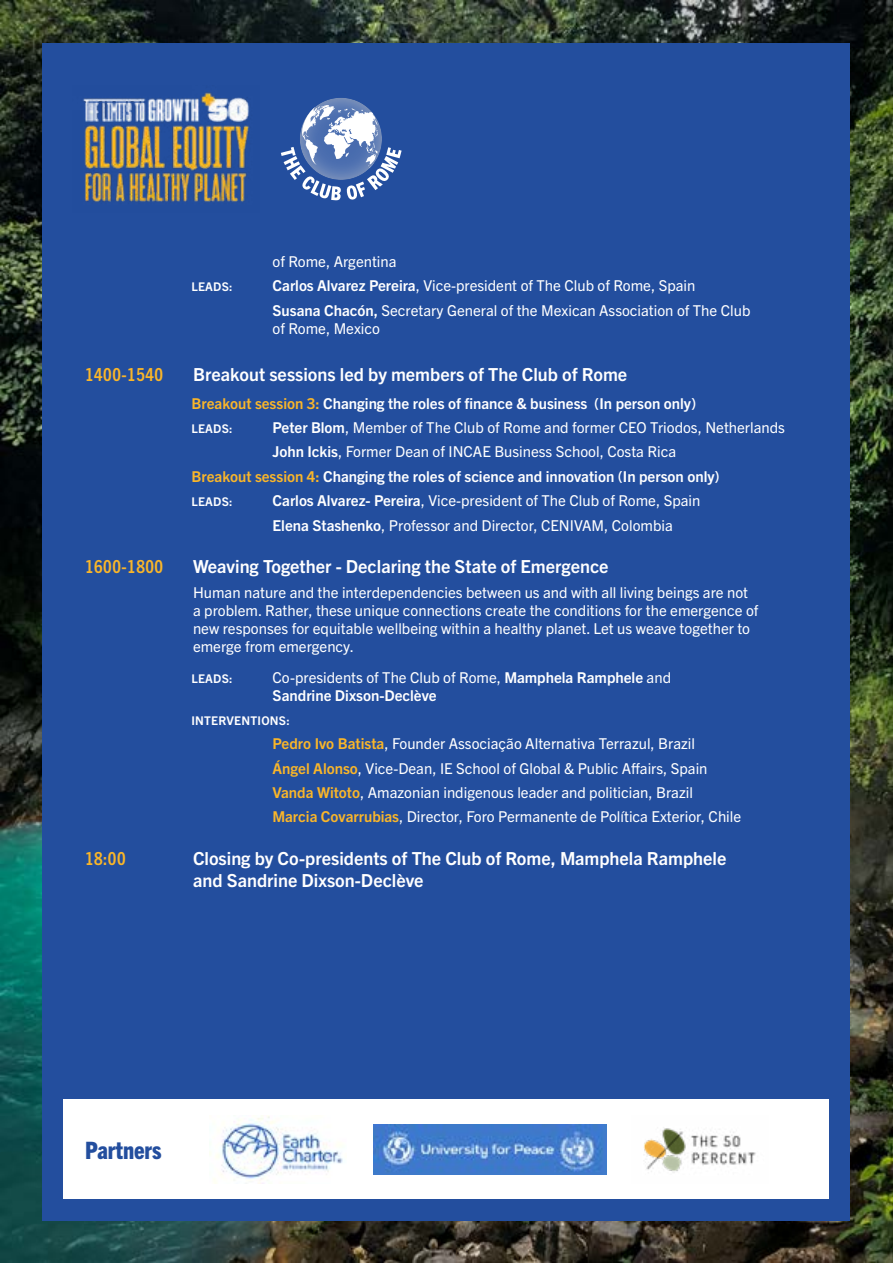
<style>
.page{position:relative;width:893px;height:1263px;background:#fff}
.page>*{position:absolute;margin:0;border:0;box-sizing:border-box;transform-origin:0 0}
.t1{font:800 condensed 24px "Trade Gothic Next LT Pro";letter-spacing:-.005em;color:#234e9e}
.t2{font:700 18px/21.6px "Trade Gothic Next LT Pro";color:#fff}
.t3{font:700 condensed 18px "Trade Gothic Next LT Pro";letter-spacing:.03em;color:#fab629}
.t4{font:15px/24.3px "Trade Gothic Next LT Pro";color:#fff}
.t5{font:700 15px/18px "Trade Gothic Next LT Pro";color:#fff}
.t6{font:700 12px "Trade Gothic Next LT Pro";letter-spacing:.02em;color:#fff}
.s1{font-weight:700}
.s2{color:#fab629}
.s3{font-weight:400}
.s4{font-weight:700;color:#fab629}
</style>
<div class="page">
<img style="left:0;top:0;width:893px;height:1263px">
<div style="left:43px;top:43px;width:807px;height:1177px;background:#234e9e"></div>
<div style="left:300px;top:98px;width:82px;height:82px;background:#6f89b7;border-radius:41px"></div>
<svg style="left:281px;top:105px;width:121px;height:95px"></svg>
<img style="left:83px;top:92px;width:167px;height:110px">
<div style="left:64px;top:1100px;width:765px;height:99px;background:#fff"></div>
<img style="left:210px;top:1115px;width:133px;height:69px">
<img style="left:374px;top:1124px;width:232px;height:51px">
<img style="left:643px;top:1128px;width:113px;height:45px">
<p class="t4" style="left:273px;top:248px;width:125px">of Rome, Argentina</p>
<p class="t6" style="left:191px;top:278px;width:43px">LEADS:</p>
<p class="t4" style="left:273px;top:272px;width:479px"><span class="s1">Carlos Alvarez Pereira</span>, Vice-president of The Club of Rome, Spain<br><span class="s1">Susana Chacón,</span> Secretary General of the Mexican Association of The Club</p>
<p class="t4" style="left:273px;top:315px;width:109px">of Rome, Mexico</p>
<p class="t3" style="left:85px;top:362px;width:80px">1400-1540</p>
<p class="t2" style="left:193px;top:362px;width:436px">Breakout sessions led by members of The Club of Rome</p>
<p class="t5" style="left:191px;top:393px;width:506px"><span class="s2">Breakout session 3:</span> Changing the roles of finance &amp; business (In person only)</p>
<p class="t6" style="left:191px;top:420px;width:43px">LEADS:</p>
<p class="t4" style="left:273px;top:414px;width:514px"><span class="s1">Peter Blom</span>, Member of The Club of Rome and former CEO Triodos, Netherlands</p>
<p class="t4" style="left:273px;top:439px;width:405px"><span class="s1">John Ickis</span>, Former Dean of INCAE Business School, Costa Rica</p>
<p class="t5" style="left:191px;top:466px;width:530px"><span class="s2">Breakout session 4:</span> Changing the roles of science and innovation (In person only)</p>
<p class="t6" style="left:191px;top:493px;width:43px">LEADS:</p>
<p class="t4" style="left:273px;top:487px;width:429px"><span class="s1">Carlos Alvarez- Pereira</span>, Vice-president of The Club of Rome, Spain<br><span class="s1">Elena Stashenko</span>, Professor and Director, CENIVAM, Colombia</p>
<p class="t3" style="left:85px;top:554px;width:80px">1600-1800</p>
<p class="t2" style="left:193px;top:555px;width:417px">Weaving Together - Declaring the State of Emergence</p>
<p class="t4" style="left:193px;top:582px;width:567px;line-height:18px">Human nature and the interdependencies between us and with all living beings are not a problem. Rather, these unique connections create the conditions for the emergence of new responses for equitable wellbeing within a healthy planet. Let us weave together to emerge from emergency.</p>
<p class="t6" style="left:191px;top:670px;width:43px">LEADS:</p>
<p class="t5" style="left:273px;top:667px;width:400px"><span class="s3">Co-presidents of The Club of Rome,</span> Mamphela Ramphele <span class="s3">and<br></span>Sandrine Dixson-Declève</p>
<p class="t6" style="left:191px;top:712px;width:100px">INTERVENTIONS:</p>
<p class="t4" style="left:273px;top:731px;width:470px"><span class="s4">Pedro Ivo Batista</span>, Founder Associação Alternativa Terrazul, Brazil<br><span class="s4">Ángel Alonso</span>, Vice-Dean, IE School of Global &amp; Public Affairs, Spain <span class="s4">Vanda Witoto</span>, Amazonian indigenous leader and politician, Brazil <span class="s4">Marcia Covarrubias</span>, Director, Foro Permanente de Política Exterior, Chile</p>
<p class="t3" style="left:85px;top:846px;width:42px">18:00</p>
<p class="t2" style="left:193px;top:847px;width:535px">Closing by Co-presidents of The Club of Rome, Mamphela Ramphele and Sandrine Dixson-Declève</p>
<h1 class="t1" style="left:85px;top:1134px;width:78px">Partners</h1>
</div>
